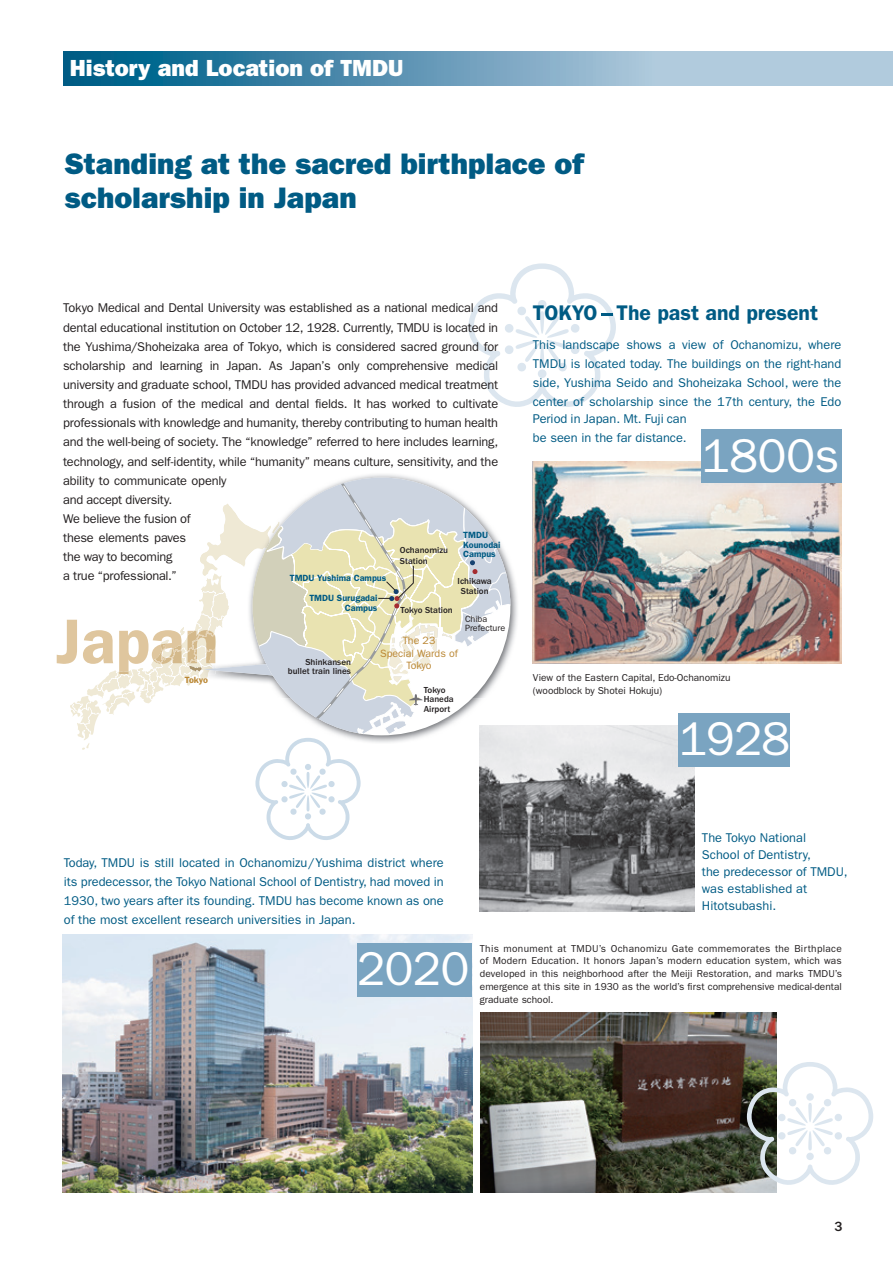
<style>
.page{position:relative;width:893px;height:1263px;background:#fff}
.page>*{position:absolute;margin:0;border:0;box-sizing:border-box;transform-origin:0 0}
.t1{font:600 63.75px "ITC Franklin Gothic Std";color:#dfc69e}
.t2{font:47.55px "ITC Franklin Gothic Std";letter-spacing:-.015em;color:#fff}
.t3{font:29.7px/34px "ITC Franklin Gothic Std Hvy";letter-spacing:.005em;color:#005b84}
.t4{font:23.4px "ITC Franklin Gothic Std Hvy";letter-spacing:.005em;color:#fff}
.t5{font:600 21.3px "ITC Franklin Gothic Std";color:#005b84}
.t6{font:500 13.8px "ITC Franklin Gothic Std";color:#231f20}
.t7{font:12.75px/19.2px "ITC Franklin Gothic Std";letter-spacing:-.015em;color:#231f20}
.t8{font:12.75px/19.2px "ITC Franklin Gothic Std";color:#005b84;text-align:justify}
.t9{font:10.65px/12.8px "ITC Franklin Gothic Std";color:#ba8632;text-align:center}
.t10{font:10.05px/12.8px "ITC Franklin Gothic Std";color:#231f20}
.t11{font:500 9px/9.6px "ITC Franklin Gothic Std";color:#231f20}
.t12{font:600 9px/9.6px "ITC Franklin Gothic Std";color:#005b84;text-align:right}
.t13{font:9px/9.6px "ITC Franklin Gothic Std";color:#231f20}
.t14{font:600 9px "ITC Franklin Gothic Std";letter-spacing:-.02em;color:#ba8632}
</style>
<div class="page">
<img style="left:63px;top:935px;width:409px;height:258px">
<img style="left:533px;top:461px;width:308px;height:203px">
<img style="left:480px;top:725px;width:214px;height:186px">
<svg style="left:70px;top:477px;width:440px;height:366px"></svg>
<div style="left:702px;top:429px;width:140px;height:54px;background:#7aa4c1"></div>
<div style="left:679px;top:713px;width:111px;height:54px;background:#7aa4c1"></div>
<div style="left:357px;top:943px;width:114px;height:54px;background:#7aa4c1"></div>
<svg style="left:468px;top:263px;width:148px;height:144px"></svg>
<svg style="left:64px;top:51px;width:829px;height:34px;background:#6a9fbb"></svg>
<img style="left:481px;top:1012px;width:295px;height:180px">
<svg style="left:747px;top:1062px;width:126px;height:126px"></svg>
<h3 class="t4" style="left:70px;top:54px;width:335px">History and Location of TMDU</h3>
<h3 class="t3" style="left:65px;top:147px;width:521px">Standing at the sacred birthplace of scholarship in Japan</h3>
<p class="t7" style="left:63px;top:299px;width:437px">Tokyo Medical and Dental University was established as a national medical and dental educational institution on October 12, 1928. Currently, TMDU is located in the Yushima/Shoheizaka area of Tokyo, which is considered sacred ground for scholarship and learning in Japan. As Japan’s only comprehensive medical university and graduate school, TMDU has provided advanced medical treatment through a fusion of the medical and dental fields. It has worked to cultivate professionals with knowledge and humanity, thereby contributing to human health and the well-being of society. The “knowledge” referred to here includes learning, technology, and self-identity, while “humanity” means culture, sensitivity, and the ability to communicate openly<br>and accept diversity.<br>We believe the fusion of<br>these elements paves<br>the way to becoming<br>a true “professional.”</p>
<p class="t12" style="left:463px;top:530px;width:39px;text-align:left">TMDU<br>Kounodai<br>Campus</p>
<p class="t11" style="left:400px;top:545px;width:50px;line-height:10.6px">Ochanomizu<br>Station</p>
<p class="t12" style="left:290px;top:573px;width:98px">TMDU Yushima Campus</p>
<p class="t11" style="left:458px;top:576px;width:36px;text-align:center">Ichikawa<br>Station</p>
<p class="t12" style="left:309px;top:593px;width:69px">TMDU Surugadai<br>Campus</p>
<p class="t11" style="left:401px;top:606px;width:54px">Tokyo Station</p>
<p class="t13" style="left:465px;top:614px;width:42px">Chiba<br>Prefecture</p>
<h1 class="t1" style="left:55px;top:604px;width:165px">Japan</h1>
<p class="t9" style="left:380px;top:634px;width:79px">The 23<br>Special Wards of<br>Tokyo</p>
<p class="t11" style="left:288px;top:657px;width:65px;text-align:right">Shinkansen bullet train lines</p>
<p class="t14" style="left:185px;top:674px;width:25px">Tokyo</p>
<p class="t11" style="left:424px;top:685px;width:32px">Tokyo<br>Haneda<br>Airport</p>
<h3 class="t5" style="left:533px;top:300px;width:287px">TOKYO - The past and present</h3>
<p class="t8" style="left:533px;top:335px;width:310px">This landscape shows a view of Ochanomizu, where TMDU is located today. The buildings on the right-hand side, Yushima Seido and Shoheizaka School, were the center of scholarship since the 17th century, the Edo</p>
<p class="t8" style="left:533px;top:409px;width:155px">Period in Japan. Mt. Fuji can be seen in the far distance.</p>
<h2 class="t2" style="left:702px;top:428px;width:139px">1800s</h2>
<p class="t10" style="left:533px;top:671px;width:199px">View of the Eastern Capital, Edo-Ochanomizu (woodblock by Shotei Hokuju)</p>
<h2 class="t2" style="left:679px;top:712px;width:113px">1928</h2>
<p class="t8" style="left:64px;top:853px;width:381px">Today, TMDU is still located in Ochanomizu/Yushima district where its predecessor, the Tokyo National School of Dentistry, had moved in 1930, two years after its founding. TMDU has become known as one of the most excellent research universities in Japan.</p>
<p class="t8" style="left:702px;top:829px;width:147px;line-height:17px;text-align:left">The Tokyo National<br>School of Dentistry,<br>the predecessor of TMDU, was established at<br>Hitotsubashi.</p>
<h2 class="t2" style="left:357px;top:942px;width:114px">2020</h2>
<p class="t10" style="left:480px;top:942px;width:364px;text-align:justify">This monument at TMDU’s Ochanomizu Gate commemorates the Birthplace of Modern Education. It honors Japan’s modern education system, which was developed in this neighborhood after the Meiji Restoration, and marks TMDU’s emergence at this site in 1930 as the world’s first comprehensive medical-dental graduate school.</p>
<p class="t6" style="left:834px;top:1218px;width:10px">3</p>
</div>
